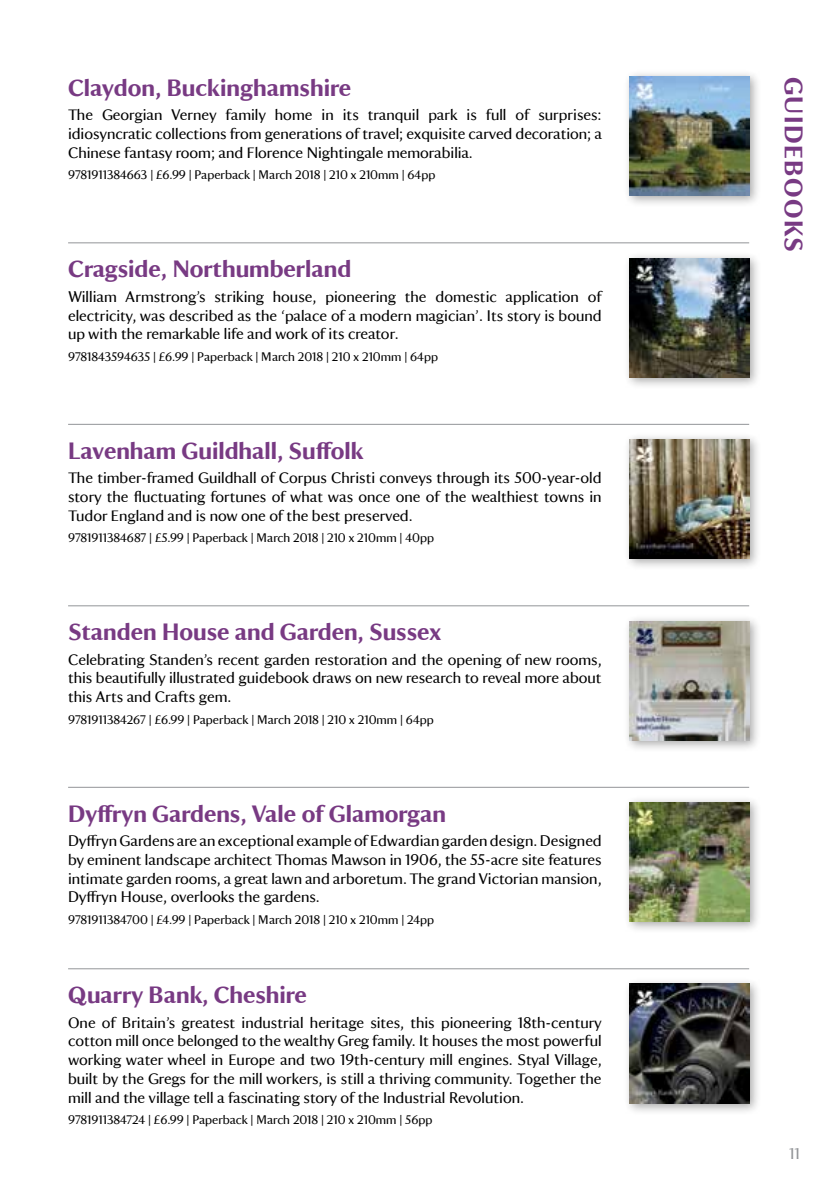
<style>
.page{position:relative;width:840px;height:1191px;background:#fff}
.page>*{position:absolute;margin:0;border:0;box-sizing:border-box;transform-origin:0 0}
.t1{font:700 26px "National Trust TT";letter-spacing:.06em;color:#783a83}
.t2{font:700 24px "National Trust TT";color:#783a83}
.t3{font:16px "National Trust TT";color:#939598}
.t4{font:15.6px/18.8px "National Trust TT";color:#000;text-align:justify}
.t5{font:12.6px "National Trust TT";color:#000}
</style>
<div class="page">
<div style="left:622px;top:70px;width:139px;height:138px;background:#000;opacity:.35"></div>
<img style="left:629px;top:77px;width:119px;height:119px">
<div style="left:622px;top:251px;width:139px;height:138px;background:#000;opacity:.35"></div>
<img style="left:629px;top:258px;width:119px;height:119px">
<div style="left:622px;top:432px;width:139px;height:139px;background:#000;opacity:.35"></div>
<img style="left:629px;top:439px;width:119px;height:119px">
<div style="left:622px;top:614px;width:139px;height:138px;background:#000;opacity:.35"></div>
<img style="left:629px;top:621px;width:119px;height:119px">
<div style="left:622px;top:795px;width:139px;height:138px;background:#000;opacity:.35"></div>
<img style="left:629px;top:802px;width:119px;height:119px">
<div style="left:622px;top:977px;width:139px;height:138px;background:#000;opacity:.35"></div>
<img style="left:629px;top:984px;width:119px;height:119px">
<hr style="left:68px;top:242px;width:680px;height:1px;background:#939598">
<hr style="left:68px;top:424px;width:680px;height:1px;background:#939598">
<hr style="left:68px;top:605px;width:680px;height:1px;background:#939598">
<hr style="left:68px;top:787px;width:680px;height:1px;background:#939598">
<hr style="left:68px;top:968px;width:680px;height:1px;background:#939598">
<h2 class="t2" style="left:68px;top:71px;width:284px">Claydon, Buckinghamshire</h2>
<p class="t4" style="left:68px;top:105px;width:535px">The Georgian Verney family home in its tranquil park is full of surprises: idiosyncratic collections from generations of travel; exquisite carved decoration; a Chinese fantasy room; and Florence Nightingale memorabilia.</p>
<p class="t5" style="left:68px;top:167px;width:368px">9781911384663 | £6.99 | Paperback | March 2018 | 210 x 210mm | 64pp</p>
<h2 class="t2" style="left:68px;top:252px;width:284px">Cragside, Northumberland</h2>
<p class="t4" style="left:68px;top:286px;width:534px">William Armstrong’s striking house, pioneering the domestic application of electricity, was described as the ‘palace of a modern magician’. Its story is bound up with the remarkable life and work of its creator.</p>
<p class="t5" style="left:68px;top:348px;width:371px">9781843594635 | £6.99 | Paperback | March 2018 | 210 x 210mm | 64pp</p>
<h2 class="t2" style="left:68px;top:434px;width:297px">Lavenham Guildhall, Suffolk</h2>
<p class="t4" style="left:68px;top:467px;width:534px">The timber-framed Guildhall of Corpus Christi conveys through its 500-year-old story the fluctuating fortunes of what was once one of the wealthiest towns in Tudor England and is now one of the best preserved.</p>
<p class="t5" style="left:68px;top:529px;width:367px">9781911384687 | £5.99 | Paperback | March 2018 | 210 x 210mm | 40pp</p>
<h2 class="t2" style="left:68px;top:615px;width:375px">Standen House and Garden, Sussex</h2>
<p class="t4" style="left:68px;top:649px;width:534px">Celebrating Standen’s recent garden restoration and the opening of new rooms, this beautifully illustrated guidebook draws on new research to reveal more about this Arts and Crafts gem.</p>
<p class="t5" style="left:68px;top:711px;width:367px">9781911384267 | £6.99 | Paperback | March 2018 | 210 x 210mm | 64pp</p>
<h2 class="t2" style="left:68px;top:797px;width:379px">Dyffryn Gardens, Vale of Glamorgan</h2>
<p class="t4" style="left:68px;top:830px;width:534px">Dyffryn Gardens are an exceptional example of Edwardian garden design. Designed by eminent landscape architect Thomas Mawson in 1906, the 55-acre site features intimate garden rooms, a great lawn and arboretum. The grand Victorian mansion, Dyffryn House, overlooks the gardens.</p>
<p class="t5" style="left:68px;top:911px;width:367px">9781911384700 | £4.99 | Paperback | March 2018 | 210 x 210mm | 24pp</p>
<h2 class="t2" style="left:68px;top:978px;width:240px">Quarry Bank, Cheshire</h2>
<p class="t4" style="left:68px;top:1012px;width:535px">One of Britain’s greatest industrial heritage sites, this pioneering 18th-century cotton mill once belonged to the wealthy Greg family. It houses the most powerful working water wheel in Europe and two 19th-century mill engines. Styal Village, built by the Gregs for the mill workers, is still a thriving community. Together the mill and the village tell a fascinating story of the Industrial Revolution.</p>
<p class="t5" style="left:68px;top:1111px;width:365px">9781911384724 | £6.99 | Paperback | March 2018 | 210 x 210mm | 56pp</p>
<h1 class="t1" style="left:811px;top:77px;width:177px;rotate:90deg">GUIDEBOOKS</h1>
<p class="t3" style="left:788px;top:1142px;width:12px">11</p>
</div>
